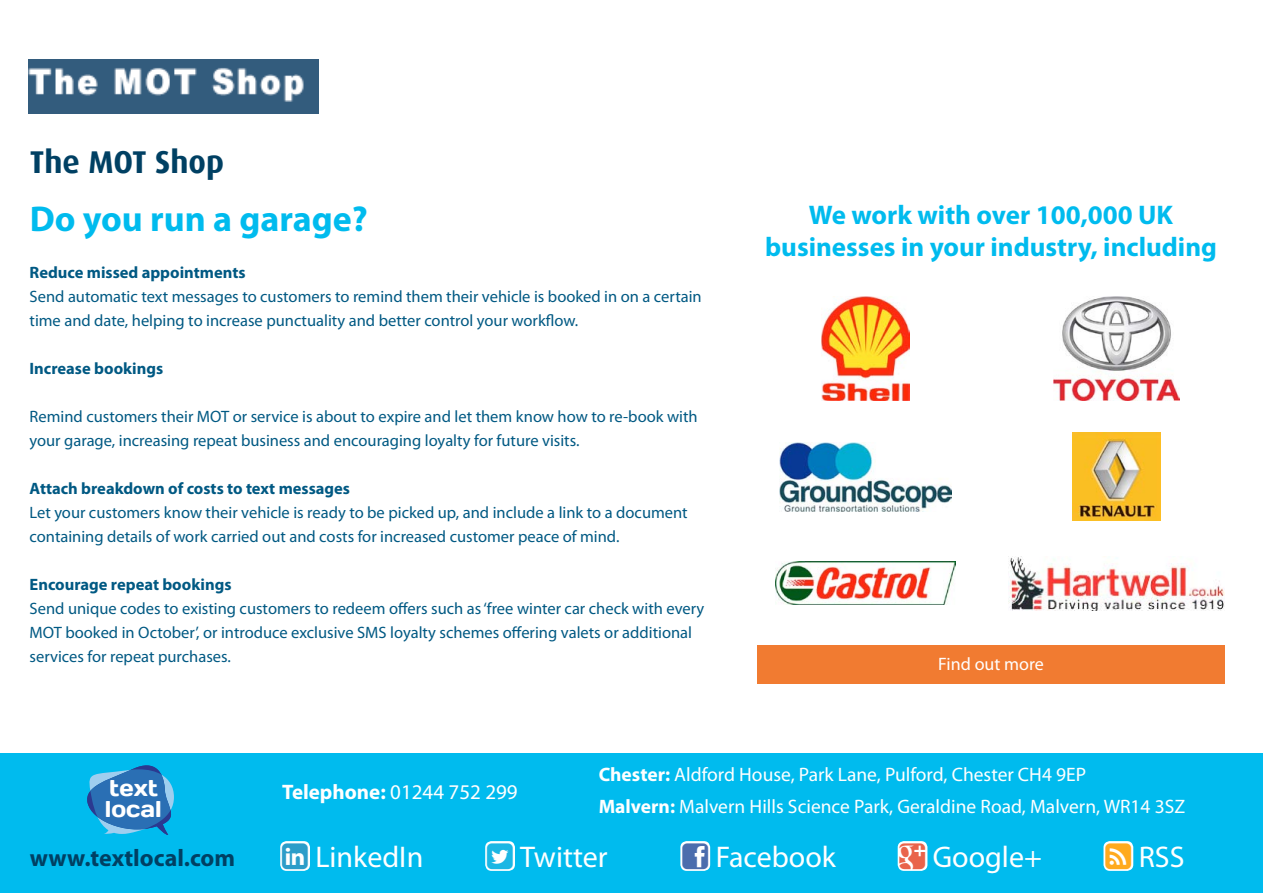
<style>
.page{position:relative;width:1263px;height:893px;background:#fff}
.page>*{position:absolute;margin:0;border:0;box-sizing:border-box;transform-origin:0 0}
.t1{font:700 36px "Myriad Pro";color:#0be}
.t2{font:700 31.5px "Dax";color:#004063}
.t3{font:30px "Myriad Pro";color:#fff}
.t4{font:700 27px/32.4px "Myriad Pro";color:#0be;text-align:center}
.t5{font:700 24px "Myriad Pro";color:#004063}
.t6{font:22.8px/20.9px "Days";color:#fff}
.t7{font:21px "Myriad Pro";color:#fff}
.t8{font:19.5px/31.5px "Myriad Pro";color:#fff}
.t9{font:18px "Myriad Pro";color:#fff}
.t10{font:16.5px/24px "Myriad Pro";color:#005983}
.t11{font:700 16.5px "Myriad Pro";color:#005983}
.s1{font-weight:700}
</style>
<div class="page">
<div style="left:0;top:753px;width:1263px;height:140px;background:#0be"></div>
<img style="left:29px;top:60px;width:289px;height:54px">
<svg style="left:87px;top:765px;width:87px;height:70px"></svg>
<div style="left:280px;top:841px;width:30px;height:30px;background:#fff;border-radius:6px"></div>
<div style="left:485px;top:841px;width:30px;height:30px;background:#fff;border-radius:6px"></div>
<div style="left:680px;top:841px;width:30px;height:30px;background:#fff;border-radius:6px"></div>
<div style="left:898px;top:841px;width:29px;height:30px;background:#fff;border-radius:6px"></div>
<div style="left:1103px;top:841px;width:30px;height:30px;background:#fff;border-radius:6px"></div>
<img style="left:822px;top:297px;width:87px;height:104px">
<img style="left:1054px;top:297px;width:125px;height:104px">
<img style="left:780px;top:442px;width:171px;height:69px">
<img style="left:1072px;top:433px;width:88px;height:88px">
<div style="left:757px;top:645px;width:468px;height:39px;background:#f17b31"></div>
<img style="left:775px;top:562px;width:181px;height:43px">
<img style="left:1008px;top:556px;width:217px;height:54px">
<h2 class="t2" style="left:30px;top:144px;width:196px">The MOT Shop</h2>
<h1 class="t1" style="left:30px;top:195px;width:340px">Do you run a garage?</h1>
<p class="t11" style="left:30px;top:261px;width:218px">Reduce missed appointments</p>
<p class="t10" style="left:30px;top:284px;width:674px">Send automatic text messages to customers to remind them their vehicle is booked in on a certain time and date, helping to increase punctuality and better control your workflow.</p>
<p class="t11" style="left:30px;top:357px;width:135px">Increase bookings</p>
<p class="t10" style="left:30px;top:404px;width:670px">Remind customers their MOT or service is about to expire and let them know how to re-book with your garage, increasing repeat business and encouraging loyalty for future visits.</p>
<p class="t11" style="left:30px;top:477px;width:322px">Attach breakdown of costs to text messages</p>
<p class="t10" style="left:30px;top:500px;width:660px">Let your customers know their vehicle is ready to be picked up, and include a link to a document containing details of work carried out and costs for increased customer peace of mind.</p>
<p class="t11" style="left:30px;top:573px;width:203px">Encourage repeat bookings</p>
<p class="t10" style="left:30px;top:596px;width:676px">Send unique codes to existing customers to redeem offers such as ‘free winter car check with every<br>MOT booked in October’, or introduce exclusive SMS loyalty schemes offering valets or additional services for repeat purchases.</p>
<h3 class="t4" style="left:765px;top:198px;width:453px">We work with over 100,000 UK businesses in your industry, including</h3>
<p class="t9" style="left:938px;top:653px;width:107px">Find out more</p>
<p class="t8" style="left:599px;top:758px;width:588px"><span class="s1">Chester:</span> Aldford House, Park Lane, Pulford, Chester CH4 9EP<br><span class="s1">Malvern:</span> Malvern Hills Science Park, Geraldine Road, Malvern, WR14 3SZ</p>
<h3 class="t6" style="left:105px;top:777px;width:58px">text local</h3>
<h3 class="t5" style="left:30px;top:843px;width:207px">www.textlocal.com</h3>
<h3 class="t3" style="left:315px;top:838px;width:109px">LinkedIn</h3>
<h3 class="t3" style="left:520px;top:838px;width:89px">Twitter</h3>
<h3 class="t3" style="left:716px;top:838px;width:122px">Facebook</h3>
<h3 class="t3" style="left:933px;top:838px;width:111px">Google+</h3>
<h3 class="t3" style="left:1139px;top:838px;width:47px">RSS</h3>
<p class="t7" style="left:282px;top:779px;width:237px"><span class="s1">Telephone:</span> 01244 752 299</p>
</div>
